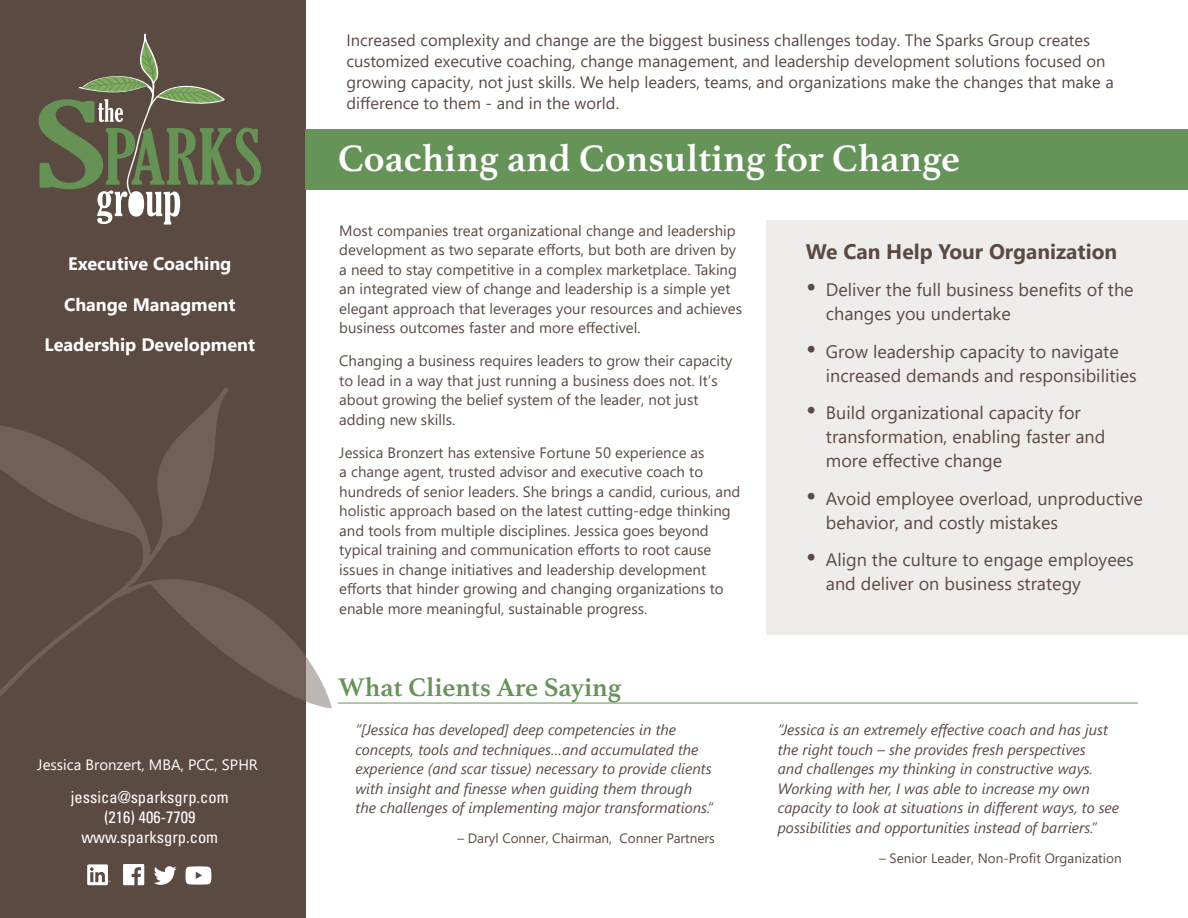
<style>
.page{position:relative;width:1188px;height:918px;background:#fff}
.page>*{position:absolute;margin:0;border:0;box-sizing:border-box;transform-origin:0 0}
.t1{font:700 39px "Athelas";color:#fff}
.t2{font:700 27px "Athelas";color:#669358}
.t3{font:700 21px "Segoe UI";color:#5b4a42}
.t4{font:18px/24px "Segoe UI";color:#5b4a42}
.t5{font:700 18px "Segoe UI";color:#fff}
.t6{font:16.5px/21px "Segoe UI";color:#5b4a42}
.t7{font:condensed 16.5px/19.8px "Univers LT Std";color:#fff;text-align:center}
.t8{font:15px/19.5px "Segoe UI";color:#5b4a42}
.t9{font:italic 15px/19.5px "Segoe UI";color:#5b4a42}
.t10{font:15px "Segoe UI";color:#fff}
.t11{font:13.5px "Segoe UI";color:#5b4a42}
.s1{font-size:27px}
</style>
<div class="page">
<div style="left:0;top:0;width:305px;height:918px;background:#5b4a42"></div>
<svg style="left:0;top:387px;width:332px;height:495px"></svg>
<div style="left:305px;top:129px;width:883px;height:61px;background:#669358"></div>
<div style="left:767px;top:220px;width:421px;height:414px;background:#efedec"></div>
<svg style="left:39px;top:34px;width:222px;height:191px"></svg>
<svg style="left:87px;top:864px;width:24px;height:21px"></svg>
<svg style="left:185px;top:866px;width:26px;height:19px"></svg>
<hr style="left:338px;top:703px;width:800px;height:1px;background:#669358">
<svg style="left:123px;top:864px;width:21px;height:21px"></svg>
<svg style="left:154px;top:866px;width:23px;height:19px"></svg>
<p class="t5" style="left:68px;top:251px;width:165px">Executive Coaching</p>
<p class="t5" style="left:64px;top:291px;width:173px">Change Managment</p>
<p class="t5" style="left:45px;top:332px;width:212px">Leadership Development</p>
<p class="t10" style="left:37px;top:754px;width:222px">Jessica Bronzert, MBA, PCC, SPHR</p>
<p class="t7" style="left:71px;top:787px;width:159px">jessica@sparksgrp.com (216) 406-7709 www.sparksgrp.com</p>
<p class="t6" style="left:346px;top:28px;width:769px">Increased complexity and change are the biggest business challenges today. The Sparks Group creates customized executive coaching, change management, and leadership development solutions focused on growing capacity, not just skills. We help leaders, teams, and organizations make the changes that make a difference to them - and in the world.</p>
<h1 class="t1" style="left:338px;top:136px;width:623px">Coaching and Consulting for Change</h1>
<p class="t8" style="left:339px;top:220px;width:404px">Most companies treat organizational change and leadership development as two separate efforts, but both are driven by a need to stay competitive in a complex marketplace. Taking an integrated view of change and leadership is a simple yet elegant approach that leverages your resources and achieves business outcomes faster and more effectivel.</p>
<p class="t8" style="left:339px;top:350px;width:395px">Changing a business requires leaders to grow their capacity to lead in a way that just running a business does not. It’s about growing the belief system of the leader, not just adding new skills.</p>
<p class="t8" style="left:339px;top:442px;width:403px">Jessica Bronzert has extensive Fortune 50 experience as<br>a change agent, trusted advisor and executive coach to hundreds of senior leaders. She brings a candid, curious, and holistic approach based on the latest cutting-edge thinking and tools from multiple disciplines. Jessica goes beyond typical training and communication efforts to root cause issues in change initiatives and leadership development efforts that hinder growing and changing organizations to enable more meaningful, sustainable progress.</p>
<h2 class="t2" style="left:338px;top:672px;width:285px">What Clients Are Saying</h2>
<p class="t9" style="left:356px;top:719px;width:359px">“[Jessica has developed] deep competencies in the concepts, tools and techniques…and accumulated the experience (and scar tissue) necessary to provide clients with insight and finesse when guiding them through the challenges of implementing major transformations.“</p>
<p class="t11" style="left:457px;top:829px;width:259px">– Daryl Conner, Chairman, Conner Partners</p>
<h3 class="t3" style="left:806px;top:236px;width:313px">We Can Help Your Organization</h3>
<p class="t4" style="left:826px;top:277px;width:309px;text-indent:-20px"><span class="s1">•</span> Deliver the full business benefits of the changes you undertake</p>
<p class="t4" style="left:826px;top:338px;width:312px;text-indent:-20px"><span class="s1">•</span> Grow leadership capacity to navigate increased demands and responsibilities</p>
<p class="t4" style="left:826px;top:400px;width:281px;text-indent:-20px"><span class="s1">•</span> Build organizational capacity for transformation, enabling faster and more effective change</p>
<p class="t4" style="left:826px;top:485px;width:318px;text-indent:-20px"><span class="s1">•</span> Avoid employee overload, unproductive behavior, and costly mistakes</p>
<p class="t4" style="left:826px;top:547px;width:309px;text-indent:-20px"><span class="s1">•</span> Align the culture to engage employees and deliver on business strategy</p>
<p class="t9" style="left:778px;top:719px;width:343px">“Jessica is an extremely effective coach and has just the right touch – she provides fresh perspectives<br>and challenges my thinking in constructive ways.<br>Working with her, I was able to increase my own capacity to look at situations in different ways, to see possibilities and opportunities instead of barriers.”</p>
<p class="t11" style="left:879px;top:848px;width:244px">– Senior Leader, Non-Profit Organization</p>
</div>
